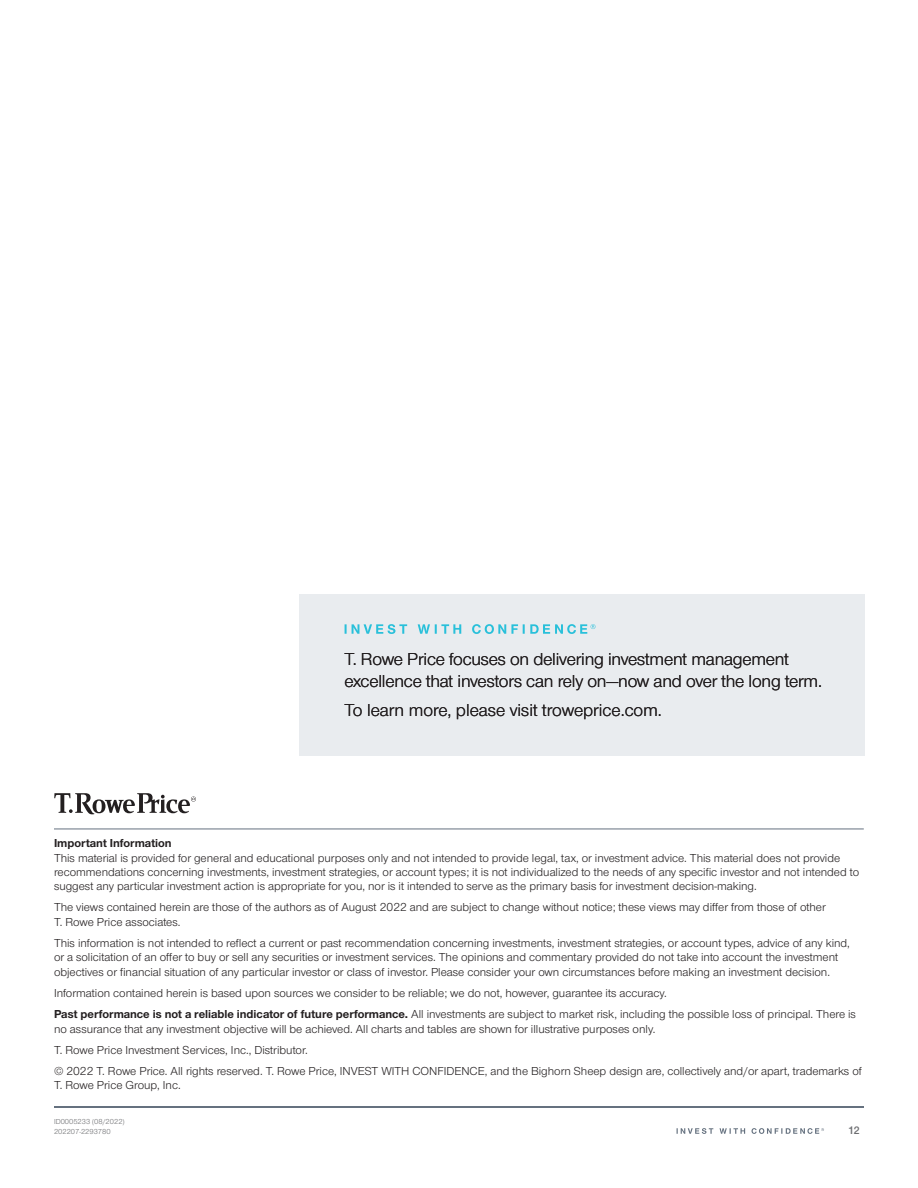
<style>
.page{position:relative;width:918px;height:1188px;background:#fff}
.page>*{position:absolute;margin:0;border:0;box-sizing:border-box;transform-origin:0 0}
.t1{font:18px/22.5px "Nimbus Sans Novus";letter-spacing:-.01em;color:#231f20}
.t2{font:12px/21.1px "Nimbus Sans Novus";color:#231f20}
.t3{font:700 12px "Nimbus Sans Novus";color:#231f20}
.t4{font:600 11.25px "Nimbus Sans Novus";color:#6c6d70}
.t5{font:7.5px/10.5px "Nimbus Sans Novus";color:#6c6d70}
.s1{font-weight:700}
</style>
<div class="page">
<div style="left:300px;top:594px;width:565px;height:161px;background:#e9ecef"></div>
<svg style="left:418px;top:624px;width:43px;height:10px"></svg>
<svg style="left:345px;top:624px;width:62px;height:10px"></svg>
<svg style="left:720px;top:1128px;width:25px;height:6px"></svg>
<svg style="left:677px;top:1128px;width:36px;height:6px"></svg>
<hr style="left:54px;top:829px;width:810px;height:1px;background:#65717f">
<hr style="left:54px;top:1107px;width:810px;height:1px;background:#65717f">
<svg style="left:472px;top:624px;width:123px;height:10px"></svg>
<svg style="left:54px;top:793px;width:142px;height:21px"></svg>
<svg style="left:752px;top:1128px;width:72px;height:6px"></svg>
<h1 class="t1" style="left:344px;top:647px;width:479px">T. Rowe Price focuses on delivering investment management excellence that investors can rely on—now and over the long term.</h1>
<h1 class="t1" style="left:344px;top:699px;width:319px">To learn more, please visit troweprice.com.</h1>
<h6 class="t3" style="left:54px;top:835px;width:119px">Important Information</h6>
<p class="t2" style="left:54px;top:850px;width:807px;line-height:14.4px">This material is provided for general and educational purposes only and not intended to provide legal, tax, or investment advice. This material does not provide recommendations concerning investments, investment strategies, or account types; it is not individualized to the needs of any specifc investor and not intended to suggest any particular investment action is appropriate for you, nor is it intended to serve as the primary basis for investment decision‑making.</p>
<p class="t2" style="left:54px;top:897px;width:773px">The views contained herein are those of the authors as of August 2022 and are subject to change without notice; these views may difer from those of other</p>
<p class="t2" style="left:54px;top:911px;width:797px">T. Rowe Price associates.<br>This information is not intended to refect a current or past recommendation concerning investments, investment strategies, or account types, advice of any kind,</p>
<p class="t2" style="left:54px;top:950px;width:786px;line-height:14.4px">or a solicitation of an ofer to buy or sell any securities or investment services. The opinions and commentary provided do not take into account the investment objectives or fnancial situation of any particular investor or class of investor. Please consider your own circumstances before making an investment decision.</p>
<p class="t2" style="left:54px;top:982px;width:804px">Information contained herein is based upon sources we consider to be reliable; we do not, however, guarantee its accuracy.<br><span class="s1">Past performance is not a reliable indicator of future performance.</span> All investments are subject to market risk, including the possible loss of principal. There is</p>
<p class="t2" style="left:54px;top:1018px;width:809px">no assurance that any investment objective will be achieved. All charts and tables are shown for illustrative purposes only.<br>T. Rowe Price Investment Services, Inc., Distributor.<br>© 2022 T. Rowe Price. All rights reserved. T. Rowe Price, INVEST WITH CONFIDENCE, and the Bighorn Sheep design are, collectively and/or apart, trademarks of</p>
<p class="t2" style="left:54px;top:1074px;width:128px">T. Rowe Price Group, Inc.</p>
<p class="t5" style="left:54px;top:1116px;width:72px">ID0005233 (08/2022)<br>202207‑2293780</p>
<p class="t4" style="left:848px;top:1123px;width:13px">12</p>
</div>
